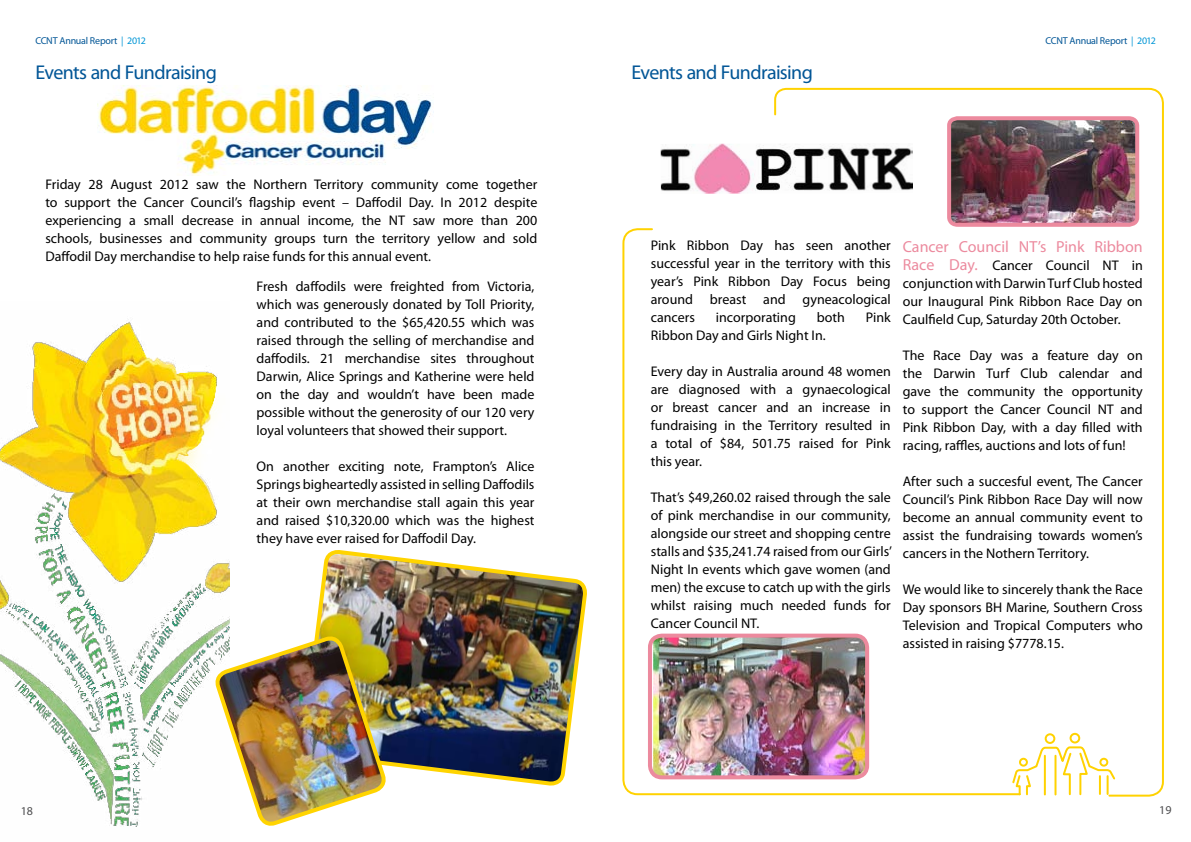
<style>
.page{position:relative;width:1191px;height:842px;background:#fff}
.page>*{position:absolute;margin:0;border:0;box-sizing:border-box;transform-origin:0 0}
.t1{font:20px "Myriad Pro";letter-spacing:-.035em;color:#005596}
.t2{font:16px "Myriad Pro";color:#ec8a9e}
.t3{font:14px/18px "Myriad Pro";color:#000;text-align:justify}
.t4{font:12px "Myriad Pro";color:#4d4d4f}
.t5{font:10px "Myriad Pro";letter-spacing:-.02em;color:#005596}
.s1{color:#0096d6}
.s2{font-size:16px;color:#ec8a9e}
</style>
<div class="page">
<svg style="left:622px;top:228px;width:151px;height:568px"></svg>
<img style="left:0;top:321px;width:230px;height:506px">
<img style="left:316px;top:550px;width:271px;height:236px">
<img style="left:214px;top:622px;width:172px;height:205px">
<svg style="left:773px;top:87px;width:391px;height:710px"></svg>
<svg style="left:1011px;top:732px;width:105px;height:64px"></svg>
<img style="left:660px;top:143px;width:253px;height:51px">
<img style="left:653px;top:636px;width:214px;height:141px">
<div style="left:648px;top:634px;width:221px;height:145px;border:4px solid #ec8a9e;border-radius:12px"></div>
<img style="left:98px;top:85px;width:336px;height:91px">
<p class="t5" style="left:36px;top:34px;width:112px">CCNT Annual Report <span class="s1">| 2012</span></p>
<p class="t5" style="left:1045px;top:34px;width:112px">CCNT Annual Report <span class="s1">| 2012</span></p>
<h1 class="t1" style="left:36px;top:60px;width:183px">Events and Fundraising</h1>
<h1 class="t1" style="left:631px;top:60px;width:183px">Events and Fundraising</h1>
<p class="t3" style="left:45px;top:175px;width:493px">Friday 28 August 2012 saw the Northern Territory community come together to support the Cancer Council’s flagship event – Daffodil Day. In 2012 despite experiencing a small decrease in annual income, the NT saw more than 200 schools, businesses and community groups turn the territory yellow and sold Daffodil Day merchandise to help raise funds for this annual event.</p>
<p class="t3" style="left:257px;top:277px;width:279px">Fresh daffodils were freighted from Victoria, which was generously donated by Toll Priority, and contributed to the $65,420.55 which was raised through the selling of merchandise and daffodils. 21 merchandise sites throughout Darwin, Alice Springs and Katherine were held on the day and wouldn’t have been made possible without the generosity of our 120 very loyal volunteers that showed their support.</p>
<p class="t3" style="left:257px;top:457px;width:279px">On another exciting note, Frampton’s Alice Springs bigheartedly assisted in selling Daffodils at their own merchandise stall again this year and raised $10,320.00 which was the highest they have ever raised for Daffodil Day.</p>
<p class="t3" style="left:651px;top:236px;width:241px">Pink Ribbon Day has seen another successful year in the territory with this year’s Pink Ribbon Day Focus being around breast and gyneacological cancers</p>
<p class="t3" style="left:716px;top:308px;width:81px">incorporating</p>
<p class="t3" style="left:817px;top:308px;width:30px">both</p>
<p class="t3" style="left:866px;top:308px;width:26px">Pink</p>
<p class="t3" style="left:651px;top:326px;width:176px">Ribbon Day and Girls Night In.</p>
<p class="t3" style="left:651px;top:362px;width:241px">Every day in Australia around 48 women are diagnosed with a gynaecological or breast cancer and an increase in fundraising in the Territory resulted in a total of $84, 501.75 raised for Pink this year.</p>
<p class="t3" style="left:651px;top:488px;width:243px">That’s $49,260.02 raised through the sale of pink merchandise in our community, alongside our street and shopping centre stalls and $35,241.74 raised from our Girls’ Night In events which gave women (and men) the excuse to catch up with the girls whilst raising much needed funds for Cancer Council NT.</p>
<p class="t2" style="left:902px;top:236px;width:241px">Cancer Council NT’s Pink Ribbon</p>
<p class="t3" style="left:902px;top:256px;width:241px"><span class="s2">Race Day.</span> Cancer Council NT in conjunction with Darwin Turf Club hosted our Inaugural Pink Ribbon Race Day on Caulfield Cup, Saturday 20th October.</p>
<p class="t3" style="left:902px;top:346px;width:241px">The Race Day was a feature day on the Darwin Turf Club calendar and gave the community the opportunity to support the Cancer Council NT and Pink Ribbon Day, with a day filled with racing, raffles, auctions and lots of fun!</p>
<p class="t3" style="left:902px;top:472px;width:241px">After such a succesful event, The Cancer Council’s Pink Ribbon Race Day will now become an annual community event to assist the fundraising towards women’s cancers in the Nothern Territory.</p>
<p class="t3" style="left:902px;top:580px;width:241px">We would like to sincerely thank the Race Day sponsors BH Marine, Southern Cross Television and Tropical Computers who assisted in raising $7778.15.</p>
<p class="t4" style="left:21px;top:803px;width:14px">18</p>
<p class="t4" style="left:1159px;top:802px;width:14px">19</p>
</div>
